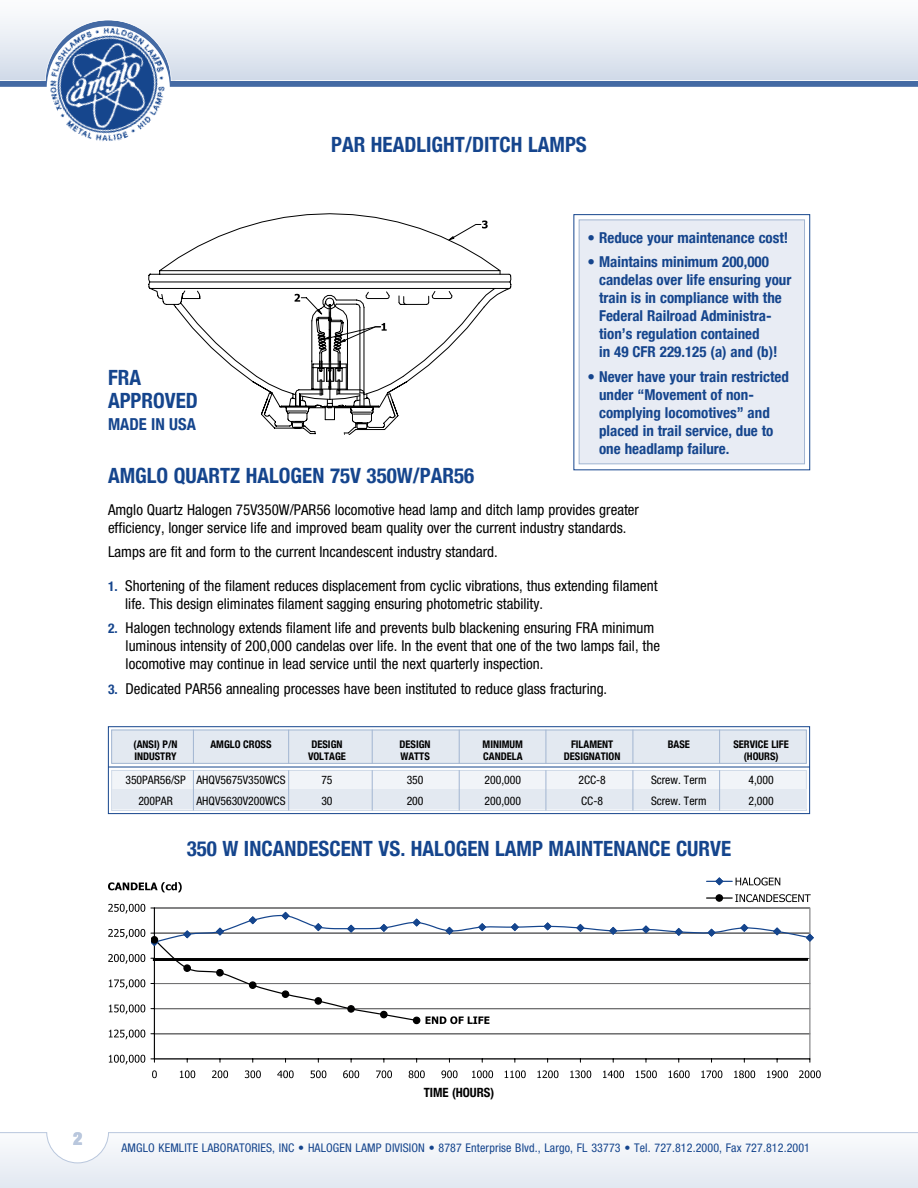
<style>
.page{position:relative;width:918px;height:1188px;background:#fff}
.page>*{position:absolute;margin:0;border:0;box-sizing:border-box;transform-origin:0 0}
.t1{font:700 condensed 21px/22.5px "Helvetica Neue";color:#15458d}
.t2{font:900 condensed 18px "Helvetica Neue LT Std";color:#b9c7dd}
.t3{font:700 condensed 16.5px "Helvetica Neue";color:#15458d}
.t4{font:condensed 15px/18px "Helvetica Neue LT Std";color:#000}
.t5{font:700 condensed 15px/18px "Helvetica Neue";color:#15458d}
.t6{font:700 condensed 12.75px "Helvetica Neue";color:#000}
.t7{font:condensed 12px "Helvetica Neue LT Std";letter-spacing:.01em;color:#15458d}
.t8{font:condensed 11.7px "Helvetica Neue LT Std";color:#000}
.t9{font:700 condensed 10.5px "Helvetica Neue";color:#000}
.s1{font-family:"Helvetica Neue";font-weight:700;font-size:13.5px;color:#15458d}
</style>
<div class="page">
<svg style="left:0;top:81px;width:917px;height:6px;background:#496ea6"></svg>
<svg style="left:0;top:18px;width:917px;height:63px;fill:#e5eaf2"></svg>
<svg style="left:0;top:1132px;width:917px;height:56px"></svg>
<img style="left:34px;top:18px;width:149px;height:124px">
<svg style="left:917px;top:18px;width:1px;height:69px"></svg>
<svg style="left:917px;top:1132px;width:1px;height:56px"></svg>
<svg style="left:148px;top:213px;width:352px;height:169px"></svg>
<svg style="left:445px;top:220px;width:43px;height:23px"></svg>
<svg style="left:252px;top:270px;width:260px;height:165px"></svg>
<div style="left:111px;top:770px;width:696px;height:41px;background:#f1f4f8;border:1px solid #d0dae8"></div>
<div style="left:112px;top:789px;width:695px;height:20px;background:#e3e9f1"></div>
<div style="left:108px;top:726px;width:702px;height:88px;border:1px solid #15458d"></div>
<div style="left:111px;top:730px;width:696px;height:34px;background:#e3e9f1;border:1px solid #a1b5d1"></div>
<hr style="left:193px;top:730px;width:1px;height:34px;background:#a1b5d1">
<hr style="left:288px;top:730px;width:1px;height:34px;background:#a1b5d1">
<hr style="left:372px;top:730px;width:1px;height:34px;background:#a1b5d1">
<hr style="left:459px;top:730px;width:1px;height:34px;background:#a1b5d1">
<hr style="left:546px;top:730px;width:1px;height:34px;background:#a1b5d1">
<hr style="left:719px;top:730px;width:1px;height:34px;background:#a1b5d1">
<hr style="left:633px;top:730px;width:1px;height:34px;background:#a1b5d1">
<hr style="left:193px;top:770px;width:1px;height:40px;background:#a1b5d1">
<hr style="left:288px;top:770px;width:1px;height:40px;background:#a1b5d1">
<hr style="left:372px;top:770px;width:1px;height:40px;background:#a1b5d1">
<hr style="left:459px;top:770px;width:1px;height:40px;background:#a1b5d1">
<hr style="left:546px;top:770px;width:1px;height:40px;background:#a1b5d1">
<hr style="left:719px;top:770px;width:1px;height:40px;background:#a1b5d1">
<hr style="left:633px;top:770px;width:1px;height:40px;background:#a1b5d1">
<hr style="left:108px;top:767px;width:702px;height:1px;background:#15458d">
<div style="left:579px;top:220px;width:226px;height:244px;background:#e8ecf4;border:1px solid #a1b5d1"></div>
<div style="left:574px;top:214px;width:236px;height:256px;border:1px solid #15458d"></div>
<div style="left:154px;top:1034px;width:656px;height:1px;border:1px solid #727273"></div>
<div style="left:154px;top:907px;width:656px;height:152px;border:1px solid #878788"></div>
<hr style="left:154px;top:908px;width:1px;height:151px;background:#000">
<hr style="left:154px;top:1059px;width:656px;height:1px;background:#000">
<svg style="left:151px;top:908px;width:662px;height:116px"></svg>
<svg style="left:109px;top:1055px;width:36px;height:9px"></svg>
<svg style="left:109px;top:1030px;width:36px;height:9px"></svg>
<svg style="left:109px;top:1004px;width:36px;height:10px"></svg>
<svg style="left:109px;top:979px;width:36px;height:10px"></svg>
<svg style="left:108px;top:954px;width:37px;height:10px"></svg>
<svg style="left:108px;top:929px;width:37px;height:10px"></svg>
<svg style="left:108px;top:904px;width:37px;height:10px"></svg>
<svg style="left:152px;top:1070px;width:5px;height:8px"></svg>
<svg style="left:180px;top:1070px;width:15px;height:8px"></svg>
<svg style="left:212px;top:1070px;width:16px;height:8px"></svg>
<svg style="left:245px;top:1070px;width:16px;height:8px"></svg>
<svg style="left:277px;top:1070px;width:17px;height:8px"></svg>
<svg style="left:311px;top:1070px;width:15px;height:8px"></svg>
<svg style="left:343px;top:1070px;width:16px;height:8px"></svg>
<svg style="left:376px;top:1070px;width:16px;height:8px"></svg>
<svg style="left:409px;top:1070px;width:16px;height:8px"></svg>
<svg style="left:441px;top:1070px;width:17px;height:8px"></svg>
<svg style="left:472px;top:1070px;width:21px;height:8px"></svg>
<svg style="left:505px;top:1070px;width:21px;height:8px"></svg>
<svg style="left:537px;top:1070px;width:22px;height:8px"></svg>
<svg style="left:570px;top:1070px;width:21px;height:8px"></svg>
<svg style="left:603px;top:1070px;width:21px;height:8px"></svg>
<svg style="left:636px;top:1070px;width:21px;height:8px"></svg>
<svg style="left:669px;top:1070px;width:21px;height:8px"></svg>
<svg style="left:701px;top:1070px;width:21px;height:8px"></svg>
<svg style="left:734px;top:1070px;width:21px;height:8px"></svg>
<svg style="left:767px;top:1070px;width:21px;height:8px"></svg>
<svg style="left:799px;top:1070px;width:22px;height:8px"></svg>
<svg style="left:108px;top:882px;width:74px;height:10px"></svg>
<svg style="left:707px;top:877px;width:73px;height:9px"></svg>
<hr style="left:707px;top:897px;width:25px;height:2px;background:#000">
<div style="left:716px;top:894px;width:7px;height:8px;border:1px solid #000;border-radius:50%"></div>
<hr style="left:153px;top:958px;width:655px;height:3px;background:#000">
<svg style="left:735px;top:894px;width:76px;height:8px"></svg>
<h1 class="t1" style="left:108px;top:366px;width:91px">FRA<br>APPROVED</h1>
<p class="t3" style="left:108px;top:414px;width:89px">MADE IN USA</p>
<h1 class="t1" style="left:331px;top:133px;width:257px">PAR HEADLIGHT/DITCH LAMPS</h1>
<p class="t5" style="left:588px;top:228px;width:202px">• Reduce your maintenance cost!</p>
<p class="t5" style="left:599px;top:253px;width:194px;text-indent:-11px">• Maintains minimum 200,000 candelas over life ensuring your train is in compliance with the<br>Federal Railroad Administra&shy;tion’s regulation contained<br>in 49 CFR 229.125 (a) and (b)!</p>
<p class="t5" style="left:599px;top:367px;width:191px;text-indent:-11px">• Never have your train restricted under “Movement of non&shy;complying locomotives” and placed in trail service, due to one headlamp failure.</p>
<h1 class="t1" style="left:108px;top:464px;width:368px">AMGLO QUARTZ HALOGEN 75V 350W/PAR56</h1>
<p class="t4" style="left:108px;top:500px;width:532px">Amglo Quartz Halogen 75V350W/PAR56 locomotive head lamp and ditch lamp provides greater efficiency, longer service life and improved beam quality over the current industry standards.</p>
<p class="t4" style="left:108px;top:543px;width:391px">Lamps are fit and form to the current Incandescent industry standard.</p>
<p class="t4" style="left:125px;top:577px;width:534px;text-indent:-17px"><span class="s1">1.</span> Shortening of the filament reduces displacement from cyclic vibrations, thus extending filament life. This design eliminates filament sagging ensuring photometric stability.</p>
<p class="t4" style="left:126px;top:619px;width:536px;text-indent:-18px"><span class="s1">2.</span> Halogen technology extends filament life and prevents bulb blackening ensuring FRA minimum luminous intensity of 200,000 candelas over life. In the event that one of the two lamps fail, the locomotive may continue in lead service until the next quarterly inspection.</p>
<p class="t4" style="left:108px;top:680px;width:501px"><span class="s1">3.</span> Dedicated PAR56 annealing processes have been instituted to reduce glass fracturing.</p>
<p class="t9" style="left:134px;top:738px;width:45px">(ANSI) P/N</p>
<p class="t9" style="left:210px;top:738px;width:63px">AMGLO CROSS</p>
<p class="t9" style="left:311px;top:738px;width:33px">DESIGN</p>
<p class="t9" style="left:400px;top:738px;width:33px">DESIGN</p>
<p class="t9" style="left:483px;top:738px;width:42px">MINIMUM</p>
<p class="t9" style="left:571px;top:738px;width:44px">FILAMENT</p>
<p class="t9" style="left:668px;top:738px;width:24px">BASE</p>
<p class="t9" style="left:733px;top:738px;width:57px">SERVICE LIFE</p>
<p class="t9" style="left:134px;top:750px;width:44px">INDUSTRY</p>
<p class="t9" style="left:308px;top:750px;width:39px">VOLTAGE</p>
<p class="t9" style="left:400px;top:750px;width:31px">WATTS</p>
<p class="t9" style="left:483px;top:750px;width:41px">CANDELA</p>
<p class="t9" style="left:564px;top:750px;width:58px">DESIGNATION</p>
<p class="t9" style="left:744px;top:750px;width:36px">(HOURS)</p>
<p class="t8" style="left:125px;top:773px;width:162px">350PAR56/SP AHQV5675V350WCS</p>
<p class="t8" style="left:321px;top:773px;width:13px">75</p>
<p class="t8" style="left:407px;top:773px;width:18px">350</p>
<p class="t8" style="left:485px;top:773px;width:38px">200,000</p>
<p class="t8" style="left:578px;top:773px;width:29px">2CC-8</p>
<p class="t8" style="left:651px;top:773px;width:57px">Screw. Term</p>
<p class="t8" style="left:749px;top:773px;width:27px">4,000</p>
<p class="t8" style="left:138px;top:794px;width:36px">200PAR</p>
<p class="t8" style="left:196px;top:794px;width:91px">AHQV5630V200WCS</p>
<p class="t8" style="left:321px;top:794px;width:13px">30</p>
<p class="t8" style="left:407px;top:794px;width:18px">200</p>
<p class="t8" style="left:485px;top:794px;width:38px">200,000</p>
<p class="t8" style="left:581px;top:794px;width:23px">CC-8</p>
<p class="t8" style="left:651px;top:794px;width:57px">Screw. Term</p>
<p class="t8" style="left:749px;top:794px;width:27px">2,000</p>
<h1 class="t1" style="left:187px;top:837px;width:546px">350 W INCANDESCENT VS. HALOGEN LAMP MAINTENANCE CURVE</h1>
<p class="t2" style="left:73px;top:1128px;width:11px">2</p>
<p class="t6" style="left:424px;top:1085px;width:72px">TIME (HOURS)</p>
<p class="t7" style="left:122px;top:1141px;width:690px">AMGLO KEMLITE LABORATORIES, INC • HALOGEN LAMP DIVISION • 8787 Enterprise Blvd., Largo, FL 33773 • Tel. 727.812.2000, Fax 727.812.2001</p>
</div>
